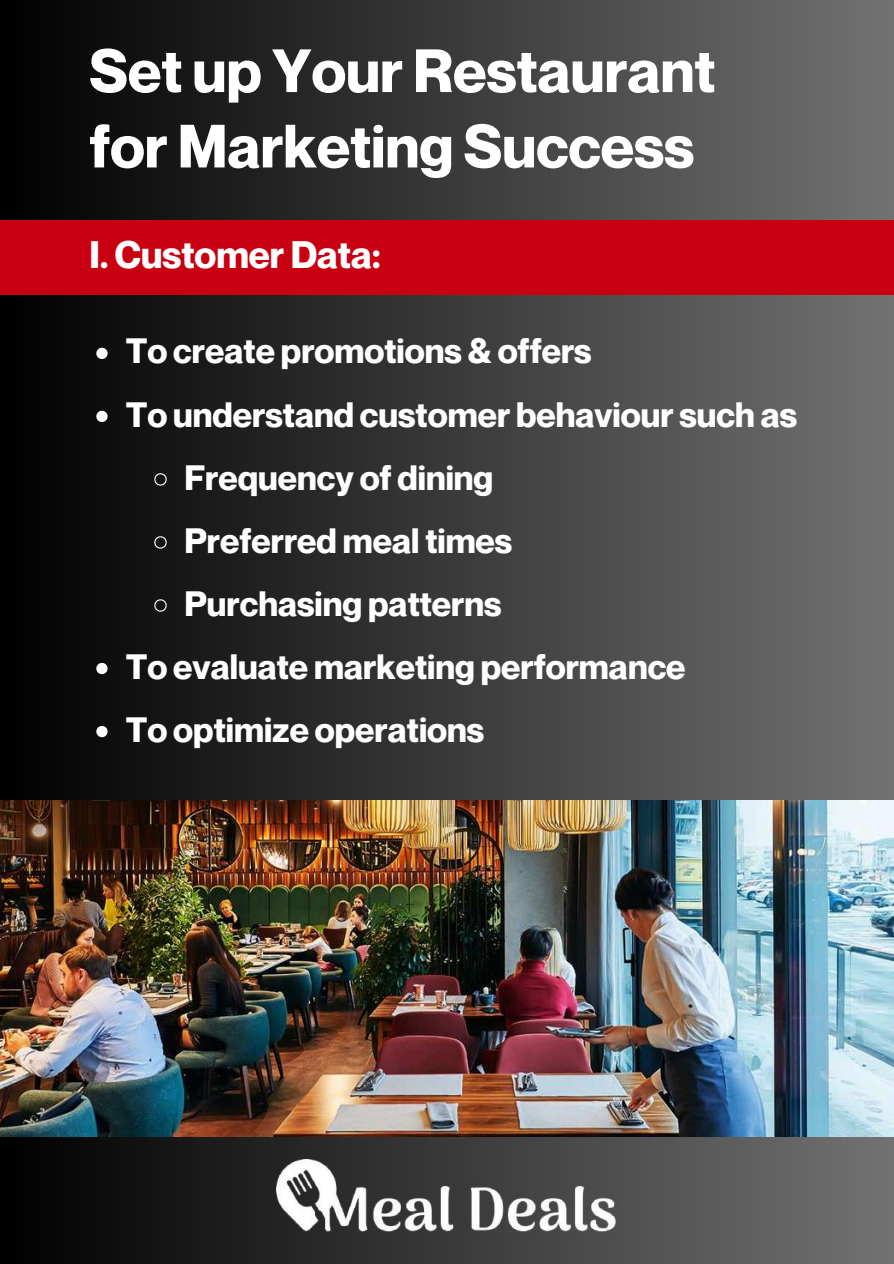
<style>
.page{position:relative;width:894px;height:1264px;background:#fff}
.page>*{position:absolute;margin:0;border:0;box-sizing:border-box;transform-origin:0 0}
.t1{font:700 59.7px/75.3px "Neue Montreal";color:#fff}
.t2{font:700 37.5px "Neue Montreal";color:#fff}
.t3{font:700 34.5px "Neue Montreal";color:#fff}
</style>
<div class="page">
<div style="left:0;top:0;width:893px;height:1263px;background:linear-gradient(to right,#000,#727272)"></div>
<img style="left:0;top:800px;width:893px;height:335px">
<img style="left:276px;top:1159px;width:340px;height:96px">
<svg style="left:96px;top:348px;width:12px;height:11px"></svg>
<svg style="left:96px;top:411px;width:12px;height:11px"></svg>
<svg style="left:153px;top:472px;width:14px;height:14px"></svg>
<svg style="left:153px;top:535px;width:14px;height:14px"></svg>
<svg style="left:153px;top:598px;width:14px;height:14px"></svg>
<svg style="left:96px;top:663px;width:12px;height:11px"></svg>
<svg style="left:96px;top:726px;width:12px;height:11px"></svg>
<div style="left:0;top:220px;width:893px;height:74px;background:#c90011"></div>
<h1 class="t1" style="left:89px;top:32px;width:627px">Set up Your Restaurant for Marketing Success</h1>
<p class="t2" style="left:89px;top:231px;width:293px">I. Customer Data:</p>
<p class="t3" style="left:126px;top:330px;width:467px">To create promotions &amp; offers</p>
<p class="t3" style="left:126px;top:393px;width:673px">To understand customer behaviour such as</p>
<p class="t3" style="left:184px;top:456px;width:310px">Frequency of dining</p>
<p class="t3" style="left:184px;top:519px;width:329px">Preferred meal times</p>
<p class="t3" style="left:184px;top:582px;width:318px">Purchasing patterns</p>
<p class="t3" style="left:126px;top:645px;width:561px">To evaluate marketing performance</p>
<p class="t3" style="left:126px;top:708px;width:360px">To optimize operations</p>
</div>
